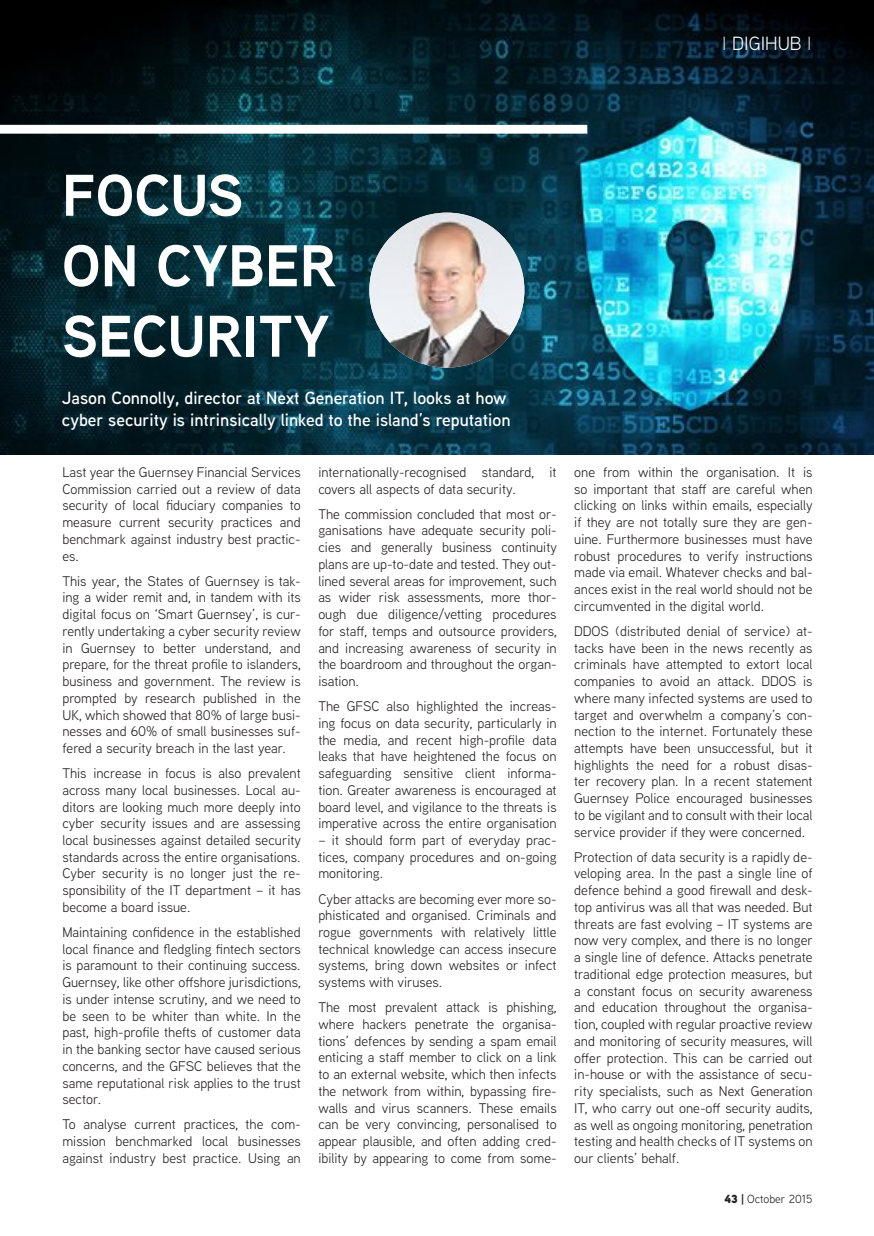
<style>
.page{position:relative;width:874px;height:1236px;background:#fff}
.page>*{position:absolute;margin:0;border:0;box-sizing:border-box;transform-origin:0 0}
.t1{font:700 58.8px/70.5px "Aaux Next";color:#fff}
.t2{font:19.05px "Aaux Next";color:#fff}
.t3{font:600 17.55px/22px "Aaux Next";color:#fff}
.t4{font:13.95px/16.8px "Aaux Next";color:#231f20;text-align:justify}
.t5{font:11.7px "Aaux Next";color:#231f20}
.s1{font-weight:300}
.s2{font-weight:900}
.s3{font-family:"Rotis Sans Serif";font-weight:700}
</style>
<div class="page">
<img style="left:0;top:0;width:874px;height:455px">
<div style="left:0;top:125px;width:587px;height:9px;background:#fff"></div>
<img style="left:369px;top:213px;width:155px;height:155px;border-radius:78px">
<h2 class="t2" style="left:722px;top:30px;width:91px"><span class="s1">I</span> DIGIHUB <span class="s1">I</span></h2>
<h1 class="t1" style="left:62px;top:159px;width:276px">FOCUS<br>ON CYBER<br>SECURITY</h1>
<p class="t3" style="left:62px;top:386px;width:450px">Jason Connolly, director at Next Generation IT, looks at how cyber security is intrinsically linked to the island’s reputation</p>
<p class="t4" style="left:62px;top:463px;width:240px">Last year the Guernsey Financial Services Commission carried out a review of data security of local fiduciary companies to measure current security practices and benchmark against industry best practic&shy;es.</p>
<p class="t4" style="left:62px;top:572px;width:240px">This year, the States of Guernsey is tak&shy;ing a wider remit and, in tandem with its digital focus on ‘Smart Guernsey’, is cur&shy;rently undertaking a cyber security review in Guernsey to better understand, and prepare, for the threat profile to islanders, business and government. The review is prompted by research published in the UK, which showed that 80% of large busi&shy;nesses and 60% of small businesses suf&shy;fered a security breach in the last year.</p>
<p class="t4" style="left:62px;top:764px;width:240px">This increase in focus is also prevalent across many local businesses. Local au&shy;ditors are looking much more deeply into cyber security issues and are assessing local businesses against detailed security standards across the entire organisations.<br>Cyber security is no longer just the re&shy;sponsibility of the IT department – it has become a board issue.</p>
<p class="t4" style="left:62px;top:923px;width:240px">Maintaining confidence in the established local finance and fledgling fintech sectors is paramount to their continuing success.<br>Guernsey, like other offshore jurisdictions, is under intense scrutiny, and we need to be seen to be whiter than white. In the past, high-profile thefts of customer data in the banking sector have caused serious concerns, and the GFSC believes that the same reputational risk applies to the trust sector.</p>
<p class="t4" style="left:62px;top:1116px;width:240px">To analyse current practices, the com&shy;mission benchmarked local businesses against industry best practice. Using an</p>
<p class="t4" style="left:318px;top:463px;width:240px">internationally-recognised standard, it covers all aspects of data security.</p>
<p class="t4" style="left:318px;top:505px;width:240px">The commission concluded that most or&shy;ganisations have adequate security poli&shy;cies and generally business continuity plans are up-to-date and tested. They out&shy;lined several areas for improvement, such as wider risk assessments, more thor&shy;ough due diligence/vetting procedures for staff, temps and outsource providers, and increasing awareness of security in the boardroom and throughout the organ&shy;isation.</p>
<p class="t4" style="left:318px;top:697px;width:240px">The GFSC also highlighted the increas&shy;ing focus on data security, particularly in the media, and recent high-profile data leaks that have heightened the focus on safeguarding sensitive client informa&shy;tion. Greater awareness is encouraged at board level, and vigilance to the threats is imperative across the entire organisation</p>
<p class="t4" style="left:318px;top:831px;width:240px">– it should form part of everyday prac&shy;tices, company procedures and on-going monitoring.</p>
<p class="t4" style="left:318px;top:890px;width:240px">Cyber attacks are becoming ever more so&shy;phisticated and organised. Criminals and rogue governments with relatively little technical knowledge can access insecure systems, bring down websites or infect systems with viruses.</p>
<p class="t4" style="left:318px;top:999px;width:240px">The most prevalent attack is phishing, where hackers penetrate the organisa&shy;tions’ defences by sending a spam email enticing a staff member to click on a link to an external website, which then infects the network from within, bypassing fire&shy;walls and virus scanners. These emails can be very convincing, personalised to appear plausible, and often adding cred&shy;ibility by appearing to come from some-</p>
<p class="t4" style="left:574px;top:463px;width:240px">one from within the organisation. It is so important that staff are careful when clicking on links within emails, especially if they are not totally sure they are gen&shy;uine. Furthermore businesses must have robust procedures to verify instructions made via email. Whatever checks and bal&shy;ances exist in the real world should not be circumvented in the digital world.</p>
<p class="t4" style="left:574px;top:622px;width:240px">DDOS (distributed denial of service) at&shy;tacks have been in the news recently as criminals have attempted to extort local companies to avoid an attack. DDOS is where many infected systems are used to target and overwhelm a company’s con&shy;nection to the internet. Fortunately these attempts have been unsuccessful, but it highlights the need for a robust disas&shy;ter recovery plan. In a recent statement Guernsey Police encouraged businesses to be vigilant and to consult with their local service provider if they were concerned.</p>
<p class="t4" style="left:574px;top:848px;width:240px">Protection of data security is a rapidly de&shy;veloping area. In the past a single line of defence behind a good firewall and desk&shy;top antivirus was all that was needed. But threats are fast evolving – IT systems are now very complex, and there is no longer a single line of defence. Attacks penetrate traditional edge protection measures, but a constant focus on security awareness and education throughout the organisa&shy;tion, coupled with regular proactive review and monitoring of security measures, will offer protection. This can be carried out in-house or with the assistance of secu&shy;rity specialists, such as Next Generation IT, who carry out one-off security audits, as well as ongoing monitoring, penetration testing and health checks of IT systems on our clients’ behalf.</p>
<p class="t5" style="left:724px;top:1191px;width:90px"><span class="s2">43</span> <span class="s3">|</span> October 2015</p>
</div>
